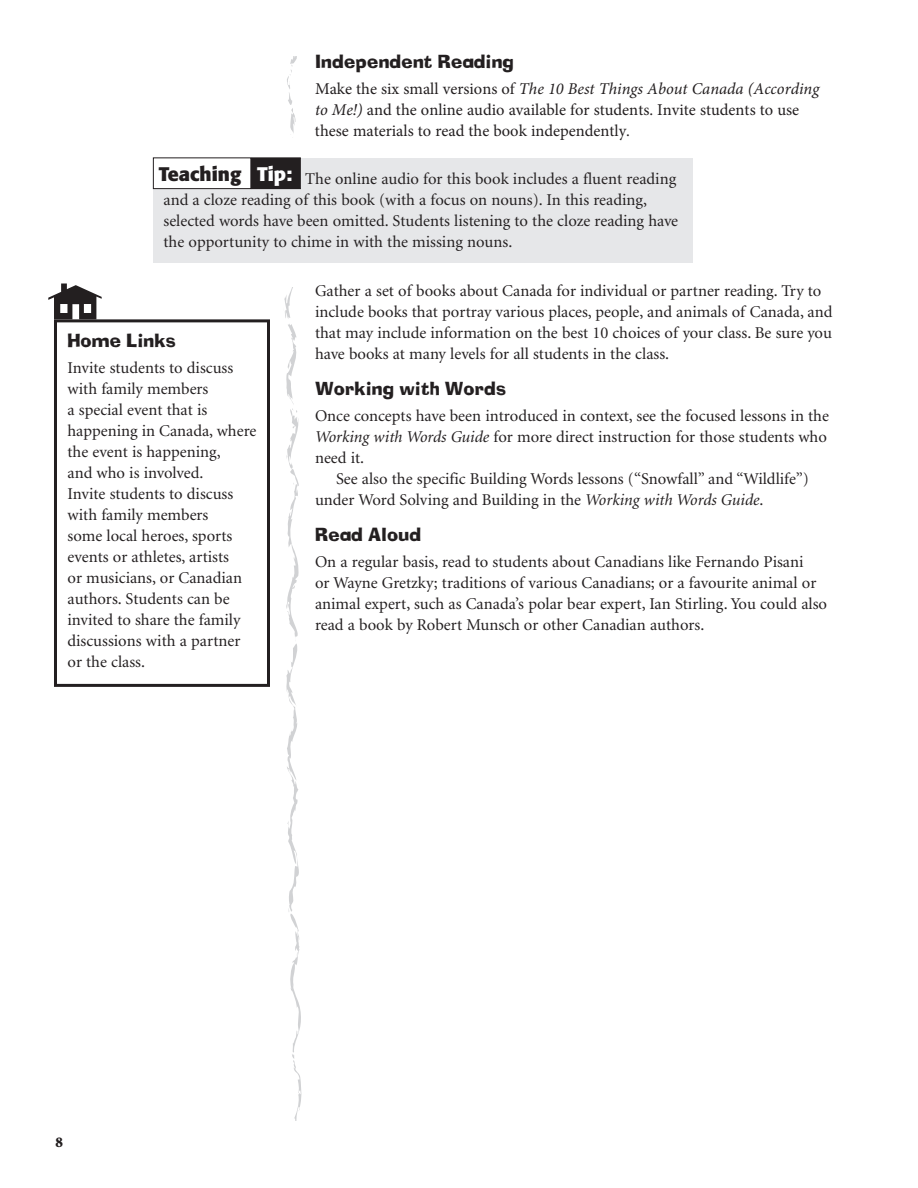
<style>
.page{position:relative;width:918px;height:1188px;background:#fff}
.page>*{position:absolute;margin:0;border:0;box-sizing:border-box;transform-origin:0 0}
.t1{font:18px "Neo Ad Lib";letter-spacing:.015em;color:#231f20}
.t2{font:16.5px/21px "Minion";color:#231f20}
.t3{font:16.5px/21px "Minion Pro";color:#231f20}
.t4{font:900 15px "Minion";color:#231f20}
.s1{font-style:italic}
.s2{font-family:"Minion Pro"}
</style>
<div class="page">
<svg style="left:284px;top:56px;width:17px;height:1064px"></svg>
<div style="left:270px;top:138px;width:44px;height:148px;background:#fff"></div>
<div style="left:54px;top:319px;width:216px;height:368px;border:3px solid #231f20"></div>
<svg style="left:48px;top:284px;width:54px;height:35px"></svg>
<div style="left:153px;top:158px;width:540px;height:104px;background:#e6e7e9"></div>
<div style="left:153px;top:158px;width:98px;height:31px;background:#fff"></div>
<div style="left:153px;top:157px;width:98px;height:32px;border:1px solid #231f20"></div>
<div style="left:252px;top:158px;width:48px;height:31px;background:#231f20"></div>
<div style="left:251px;top:157px;width:50px;height:32px;border:1px solid #231f20"></div>
<p class="t1" style="left:315px;top:55px;width:200px">Independent Reading</p>
<p class="t3" style="left:315px;top:78px;width:506px">Make the six small versions of <span class="s1">The 10 Best Things About Canada (According to Me!)</span> and the online audio available for students. Invite students to use these materials to read the book independently.</p>
<p class="t2" style="left:159px;top:169px;width:521px"><sup>Teaching</sup> <sup>Tip:</sup> The <span class="s2">online</span> audio for this book includes a fluent reading and a cloze reading of this book (with a focus on nouns). In this reading, selected words have been omitted. Students listening to the cloze reading have the opportunity to chime in with the missing nouns.</p>
<p class="t1" style="left:67px;top:334px;width:110px">Home Links</p>
<p class="t2" style="left:67px;top:359px;width:190px">Invite students to discuss with family members<br>a special event that is happening in Canada, where the event is happening,<br>and who is involved.<br>Invite students to discuss with family members<br>some local heroes, sports events or athletes, artists<br>or musicians, or Canadian authors. Students can be invited to share the family discussions with a partner or the class.</p>
<p class="t2" style="left:315px;top:282px;width:519px">Gather a set of books about Canada for individual or partner reading. Try to include books that portray various places, people, and animals of Canada, and that may include information on the best 10 choices of your class. Be sure you have books at many levels for all students in the class.</p>
<p class="t1" style="left:315px;top:381px;width:193px">Working with Words</p>
<p class="t2" style="left:315px;top:407px;width:516px">Once concepts have been introduced in context, see the focused lessons in the<br><span class="s1">Working with Words Guide</span> for more direct instruction for those students who need it.</p>
<p class="t2" style="left:315px;top:470px;width:495px;text-indent:21px">See also the specific Building Words lessons (“Snowfall” and “Wildlife”) under Word Solving and Building in the <span class="s1">Working with Words Guide</span>.</p>
<p class="t1" style="left:315px;top:528px;width:108px">Read Aloud</p>
<p class="t2" style="left:315px;top:553px;width:514px">On a regular basis, read to students about Canadians like Fernando Pisani<br>or Wayne Gretzky; traditions of various Canadians; or a favourite animal or animal expert, such as Canada’s polar bear expert, Ian Stirling. You could also read a book by Robert Munsch or other Canadian authors.</p>
<p class="t4" style="left:55px;top:1136px;width:9px">8</p>
</div>
